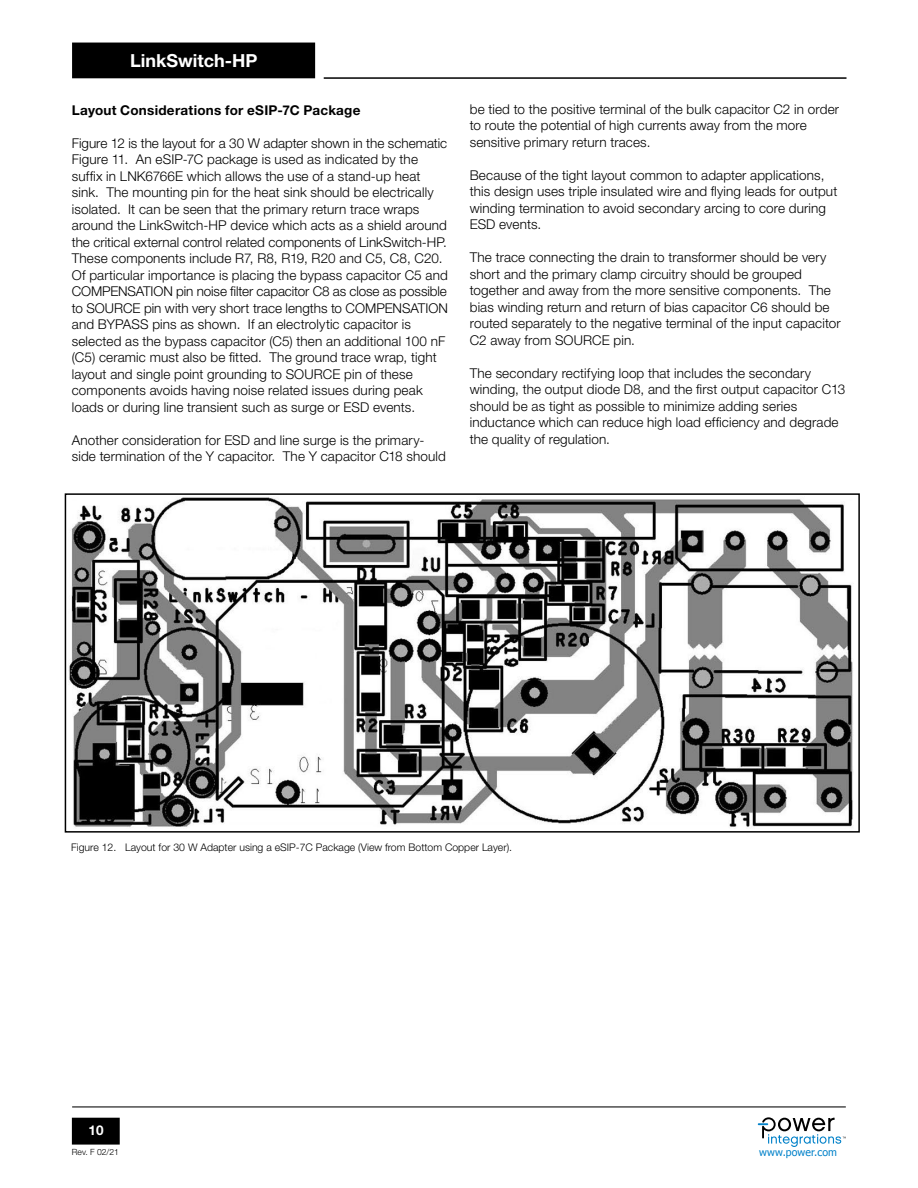
<style>
.page{position:relative;width:918px;height:1188px;background:#fff}
.page>*{position:absolute;margin:0;border:0;box-sizing:border-box;transform-origin:0 0}
.t1{font:700 18px "Helvetica Neue LT Std";color:#fff}
.t2{font:300 13.5px/16.5px "Helvetica Neue LT Std";letter-spacing:.01em;color:#000}
.t3{font:700 13.5px "Helvetica Neue LT Std";letter-spacing:.02em;color:#000}
.t4{font:700 13.5px "Helvetica Neue LT Std";color:#fff}
.t5{font:300 10.5px "Helvetica Neue LT Std";color:#000}
.t6{font:10.5px "Tahoma";letter-spacing:.02em;color:#0081c9}
.t7{font:300 8.55px "Helvetica Neue LT Std";color:#000}
</style>
<div class="page">
<hr style="left:72px;top:1106px;width:774px;height:1px;background:#000">
<hr style="left:324px;top:77px;width:523px;height:2px;background:#000">
<div style="left:73px;top:1118px;width:46px;height:26px;background:#000"></div>
<div style="left:72px;top:1118px;width:48px;height:27px;border:2px solid #000"></div>
<div style="left:73px;top:43px;width:241px;height:35px;background:#000"></div>
<svg style="left:758px;top:1117px;width:88px;height:30px"></svg>
<img style="left:68px;top:497px;width:785px;height:330px">
<div style="left:65px;top:493px;width:795px;height:340px;border:2px solid #000"></div>
<h1 class="t1" style="left:130px;top:49px;width:129px">LinkSwitch-HP</h1>
<p class="t3" style="left:72px;top:102px;width:290px">Layout Considerations for eSIP-7C Package</p>
<p class="t2" style="left:72px;top:134px;width:378px">Figure 12 is the layout for a 30 W adapter shown in the schematic Figure 11. An eSIP-7C package is used as indicated by the suffix in LNK6766E which allows the use of a stand-up heat sink. The mounting pin for the heat sink should be electrically isolated. It can be seen that the primary return trace wraps around the LinkSwitch-HP device which acts as a shield around the critical external control related components of LinkSwitch-HP.<br>These components include R7, R8, R19, R20 and C5, C8, C20.<br>Of particular importance is placing the bypass capacitor C5 and COMPENSATION pin noise filter capacitor C8 as close as possible to SOURCE pin with very short trace lengths to COMPENSATION and BYPASS pins as shown. If an electrolytic capacitor is selected as the bypass capacitor (C5) then an additional 100 nF (C5) ceramic must also be fitted. The ground trace wrap, tight layout and single point grounding to SOURCE pin of these components avoids having noise related issues during peak loads or during line transient such as surge or ESD events.</p>
<p class="t2" style="left:72px;top:431px;width:376px">Another consideration for ESD and line surge is the primary&shy;side termination of the Y capacitor. The Y capacitor C18 should</p>
<p class="t2" style="left:470px;top:101px;width:371px">be tied to the positive terminal of the bulk capacitor C2 in order to route the potential of high currents away from the more sensitive primary return traces.</p>
<p class="t2" style="left:470px;top:167px;width:369px">Because of the tight layout common to adapter applications, this design uses triple insulated wire and flying leads for output winding termination to avoid secondary arcing to core during ESD events.</p>
<p class="t2" style="left:470px;top:249px;width:372px">The trace connecting the drain to transformer should be very short and the primary clamp circuitry should be grouped together and away from the more sensitive components. The bias winding return and return of bias capacitor C6 should be routed separately to the negative terminal of the input capacitor C2 away from SOURCE pin.</p>
<p class="t2" style="left:470px;top:365px;width:377px">The secondary rectifying loop that includes the secondary winding, the output diode D8, and the first output capacitor C13 should be as tight as possible to minimize adding series inductance which can reduce high load efficiency and degrade the quality of regulation.</p>
<p class="t5" style="left:71px;top:841px;width:442px">Figure 12. Layout for 30 W Adapter using a eSIP-7C Package (View from Bottom Copper Layer).</p>
<p class="t4" style="left:89px;top:1122px;width:17px">10</p>
<p class="t7" style="left:72px;top:1147px;width:49px">Rev. F 02/21</p>
<p class="t6" style="left:759px;top:1145px;width:80px">www.power.com</p>
</div>
